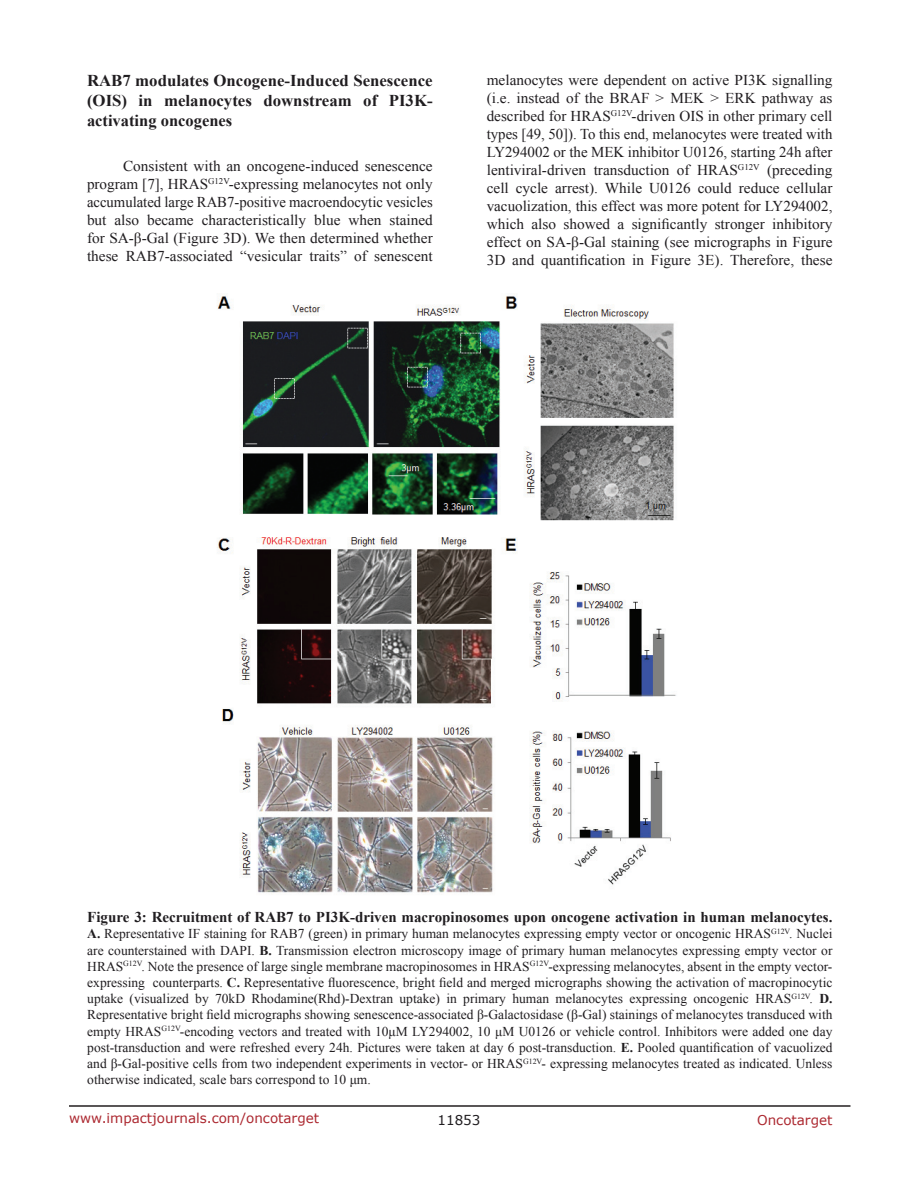
<style>
.page{position:relative;width:918px;height:1188px;background:#fff}
.page>*{position:absolute;margin:0;border:0;box-sizing:border-box;transform-origin:0 0}
.t1{font:700 16.5px/19.8px "Times New Roman";color:#201d20;text-align:justify}
.t2{font:15px/18px "Times New Roman";color:#201d20;text-align:justify}
.t3{font:700 15px "Times New Roman";color:#201d20}
.t4{font:13.5px/16.2px "Times New Roman";color:#201d20;text-align:justify}
.t5{font:13.5px "Verdana";color:#ac2830}
.t6{font:13.5px "Verdana";color:#201d20}
.s1{color:#231f20}
.s2{font-weight:700}
</style>
<div class="page">
<hr style="left:69px;top:1105px;width:781px;height:2px;background:#231f20">
<img style="left:217px;top:294px;width:459px;height:599px">
<p class="t1" style="left:87px;top:70px;width:347px">RAB7 modulates Oncogene-Induced Senescence (OIS) in melanocytes downstream of PI3K&shy;activating oncogenes</p>
<p class="t2" style="left:87px;top:157px;width:347px;text-indent:36px">Consistent with an oncogene-induced senescence program [7], HRAS<sup>G12V</sup>-expressing melanocytes not only accumulated large RAB7-positive macroendocytic vesicles but also became characteristically blue when stained for SA-<span class="s1">β</span>-Gal (Figure 3D). We then determined whether these RAB7-associated “vesicular traits” of senescent</p>
<p class="t2" style="left:487px;top:71px;width:347px">melanocytes were dependent on active PI3K signalling (i.e. instead of the BRAF &gt; MEK &gt; ERK pathway as described for HRAS<sup>G12V</sup>-driven OIS in other primary cell types [49, 50]). To this end, melanocytes were treated with LY294002 or the MEK inhibitor U0126, starting 24h after lentiviral-driven transduction of HRAS<sup>G12V</sup> (preceding cell cycle arrest). While U0126 could reduce cellular vacuolization, this effect was more potent for LY294002, which also showed a significantly stronger inhibitory effect on SA-<span class="s1">β</span>-Gal staining (see micrographs in Figure 3D and quantification in Figure 3E). Therefore, these</p>
<p class="t3" style="left:87px;top:907px;width:747px">Figure 3: Recruitment of RAB7 to PI3K-driven macropinosomes upon oncogene activation in human melanocytes.</p>
<p class="t4" style="left:87px;top:926px;width:747px"><span class="s2">A.</span> Representative IF staining for RAB7 (green) in primary human melanocytes expressing empty vector or oncogenic HRAS<sup>G12V</sup>. Nuclei are counterstained with DAPI. <span class="s2">B.</span> Transmission electron microscopy image of primary human melanocytes expressing empty vector or HRAS<sup>G12V</sup>. Note the presence of large single membrane macropinosomes in HRAS<sup>G12V</sup>-expressing melanocytes, absent in the empty vector&shy;expressing counterparts. <span class="s2">C.</span> Representative fluorescence, bright field and merged micrographs showing the activation of macropinocytic uptake (visualized by 70kD Rhodamine(Rhd)-Dextran uptake) in primary human melanocytes expressing oncogenic HRAS<sup>G12V</sup>. <span class="s2">D.<br></span>Representative bright field micrographs showing senescence-associated β-Galactosidase (β-Gal) stainings of melanocytes transduced with empty HRAS<sup>G12V</sup>-encoding vectors and treated with 10μM LY294002, 10 μM U0126 or vehicle control. Inhibitors were added one day post-transduction and were refreshed every 24h. Pictures were taken at day 6 post-transduction. <span class="s2">E.</span> Pooled quantification of vacuolized and β-Gal-positive cells from two independent experiments in vector- or HRAS<sup>G12V</sup>- expressing melanocytes treated as indicated. Unless otherwise indicated, scale bars correspond to 10 μm.</p>
<p class="t5" style="left:69px;top:1109px;width:252px">www.impactjournals.com/oncotarget</p>
<p class="t6" style="left:438px;top:1111px;width:44px">11853</p>
<p class="t5" style="left:757px;top:1111px;width:77px">Oncotarget</p>
</div>
